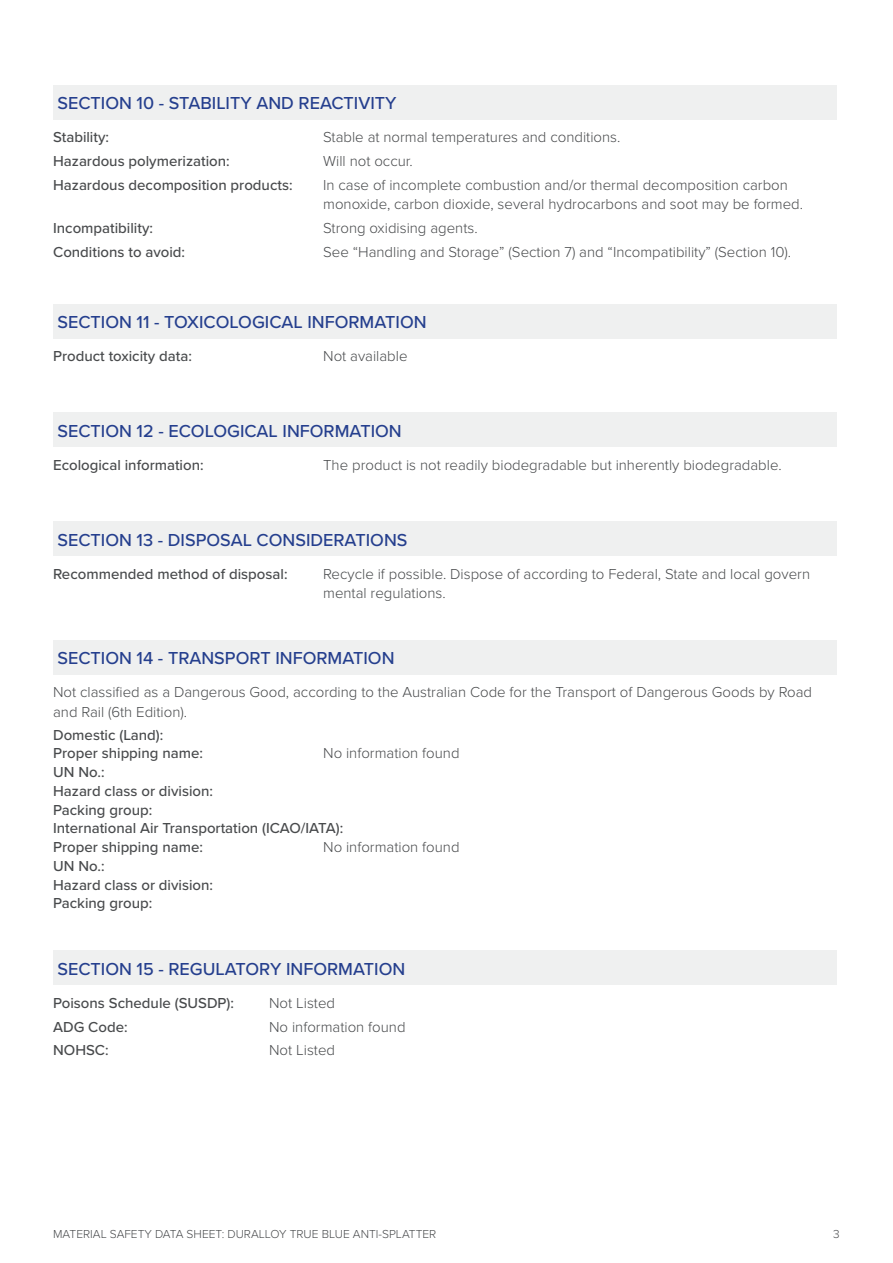
<style>
.page{position:relative;width:893px;height:1263px;background:#fff}
.page>*{position:absolute;margin:0;border:0;box-sizing:border-box;transform-origin:0 0}
.t1{font:500 18px "Proxima Nova";color:#253f8e}
.t2{font:300 15px/19.5px "Proxima Nova";color:#484a4c}
.t3{font:500 15px/18.8px "Proxima Nova";color:#484a4c}
.t4{font:300 12px "Proxima Nova";color:#484a4c}
</style>
<div class="page">
<div style="left:53px;top:85px;width:784px;height:34px;background:#eff0f0"></div>
<div style="left:53px;top:304px;width:784px;height:34px;background:#eff0f0"></div>
<div style="left:53px;top:413px;width:784px;height:34px;background:#eff0f0"></div>
<div style="left:53px;top:521px;width:784px;height:34px;background:#eff0f0"></div>
<div style="left:53px;top:640px;width:784px;height:34px;background:#eff0f0"></div>
<div style="left:53px;top:951px;width:784px;height:34px;background:#eff0f0"></div>
<p class="t1" style="left:57px;top:92px;width:341px">SECTION 10 - STABILITY AND REACTIVITY</p>
<p class="t3" style="left:53px;top:128px;width:57px">Stability:</p>
<p class="t2" style="left:323px;top:128px;width:299px">Stable at normal temperatures and conditions.</p>
<p class="t3" style="left:53px;top:152px;width:178px">Hazardous polymerization:</p>
<p class="t2" style="left:323px;top:151px;width:91px">Will not occur.</p>
<p class="t3" style="left:53px;top:176px;width:241px">Hazardous decomposition products:</p>
<p class="t2" style="left:323px;top:175px;width:481px">In case of incomplete combustion and/or thermal decomposition carbon monoxide, carbon dioxide, several hydrocarbons and soot may be formed.</p>
<p class="t3" style="left:53px;top:219px;width:101px">Incompatibility:</p>
<p class="t2" style="left:323px;top:218px;width:156px">Strong oxidising agents.</p>
<p class="t3" style="left:53px;top:243px;width:134px">Conditions to avoid:</p>
<p class="t2" style="left:323px;top:242px;width:469px">See “Handling and Storage” (Section 7) and “Incompatibility” (Section 10).</p>
<p class="t1" style="left:57px;top:311px;width:371px">SECTION 11 - TOXICOLOGICAL INFORMATION</p>
<p class="t3" style="left:53px;top:347px;width:140px">Product toxicity data:</p>
<p class="t2" style="left:323px;top:347px;width:86px">Not available</p>
<p class="t1" style="left:57px;top:420px;width:346px">SECTION 12 - ECOLOGICAL INFORMATION</p>
<p class="t3" style="left:53px;top:456px;width:152px">Ecological information:</p>
<p class="t2" style="left:323px;top:455px;width:460px">The product is not readily biodegradable but inherently biodegradable.</p>
<p class="t1" style="left:57px;top:529px;width:352px">SECTION 13 - DISPOSAL CONSIDERATIONS</p>
<p class="t3" style="left:53px;top:565px;width:236px">Recommended method of disposal:</p>
<p class="t2" style="left:323px;top:564px;width:488px">Recycle if possible. Dispose of according to Federal, State and local govern mental regulations.</p>
<p class="t1" style="left:57px;top:647px;width:339px">SECTION 14 - TRANSPORT INFORMATION</p>
<p class="t2" style="left:53px;top:683px;width:760px">Not classified as a Dangerous Good, according to the Australian Code for the Transport of Dangerous Goods by Road and Rail (6th Edition).</p>
<p class="t3" style="left:53px;top:726px;width:151px">Domestic (Land):<br>Proper shipping name:</p>
<p class="t2" style="left:323px;top:744px;width:138px">No information found</p>
<p class="t3" style="left:53px;top:763px;width:292px">UN No.:<br>Hazard class or division:<br>Packing group:<br>International Air Transportation (ICAO/IATA):<br>Proper shipping name:</p>
<p class="t2" style="left:323px;top:838px;width:138px">No information found</p>
<p class="t3" style="left:53px;top:857px;width:161px">UN No.:<br>Hazard class or division:<br>Packing group:</p>
<p class="t1" style="left:57px;top:958px;width:349px">SECTION 15 - REGULATORY INFORMATION</p>
<p class="t3" style="left:53px;top:994px;width:182px">Poisons Schedule (SUSDP):</p>
<p class="t2" style="left:269px;top:993px;width:67px">Not Listed</p>
<p class="t3" style="left:53px;top:1017px;width:76px">ADG Code:</p>
<p class="t2" style="left:269px;top:1017px;width:138px">No information found</p>
<p class="t3" style="left:53px;top:1041px;width:57px">NOHSC:</p>
<p class="t2" style="left:269px;top:1041px;width:67px">Not Listed</p>
<p class="t4" style="left:53px;top:1227px;width:385px">MATERIAL SAFETY DATA SHEET: DURALLOY TRUE BLUE ANTI-SPLATTER</p>
<p class="t4" style="left:833px;top:1227px;width:8px">3</p>
</div>
